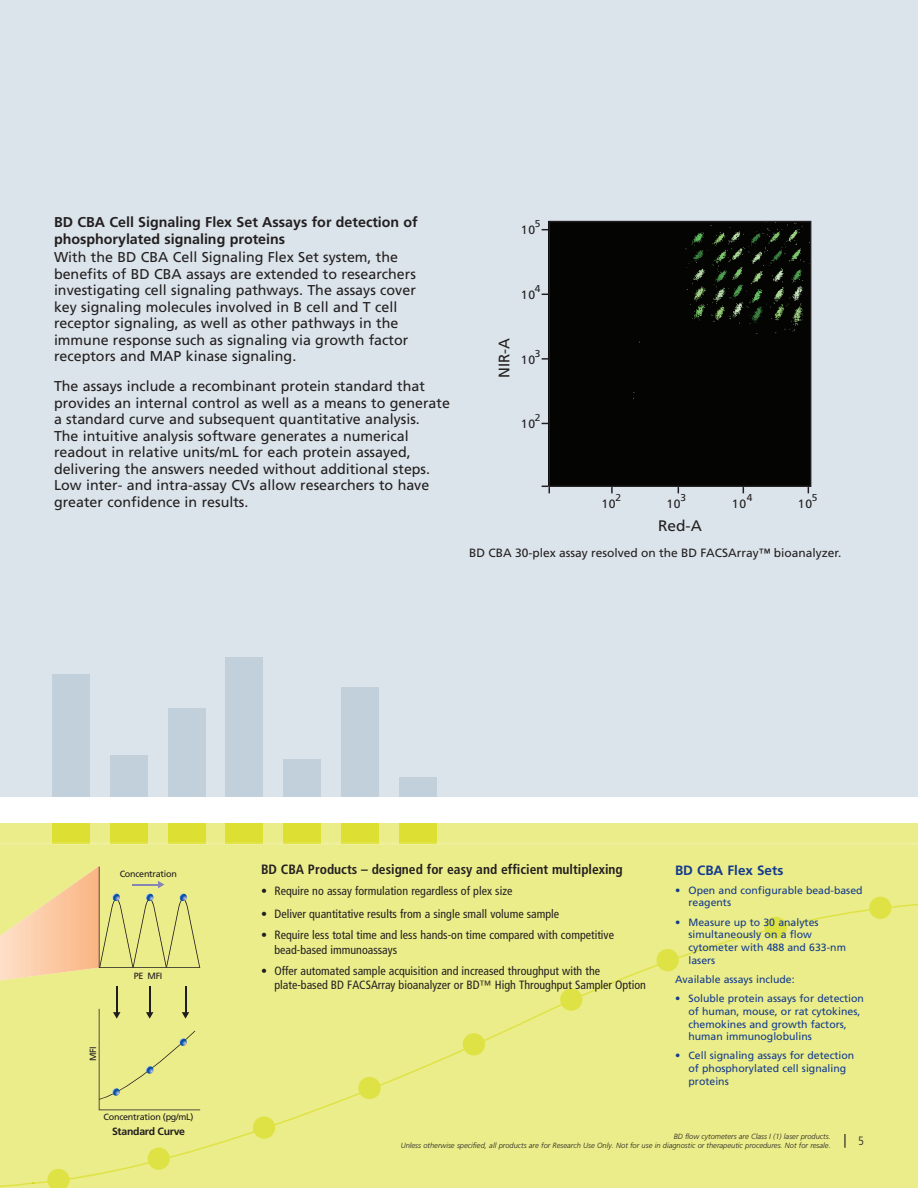
<style>
.page{position:relative;width:918px;height:1188px;background:#fff}
.page>*{position:absolute;margin:0;border:0;box-sizing:border-box;transform-origin:0 0}
.t1{font:15.3px "Frutiger";color:#231f20}
.Page_Numbers{font:14.25px/16.5px "Frutiger";color:#231f20}
.Page_Numbers-2{font:700 14.25px/16.5px "Frutiger";color:#231f20}
.Page_Numbers-3{font:700 condensed 13.5px "Frutiger";color:#231f20}
.Page_Numbers-4{font:700 13.5px "Frutiger";color:#143b8d}
.Page_Numbers-5{font:condensed 12px/14.4px "Frutiger";color:#231f20}
.Legend{font:12px "Frutiger";color:#231f20}
.Page_Numbers-6{font:300 condensed 12px "Frutiger";color:#231f20}
.Page_Numbers-7{font:10.5px/12.6px "Frutiger";color:#143b8d}
.t2{font:700 10.5px "Frutiger";letter-spacing:-.025em;color:#201d1e}
.t3{font:10.05px "Frutiger";color:#231f20}
.t4{font:9px "Frutiger";letter-spacing:-.025em;color:#201d1e}
.t5{font:italic 300 7.5px "Frutiger";color:#231f20}
</style>
<div class="page">
<div style="left:0;top:0;width:918px;height:796px;background:#dbe4ea"></div>
<div style="left:0;top:824px;width:918px;height:364px;background:#ebed8a"></div>
<div style="left:551px;top:223px;width:258px;height:262px;background:#040403"></div>
<svg style="left:611px;top:487px;width:2px;height:6px"></svg>
<svg style="left:542px;top:358px;width:7px;height:2px"></svg>
<svg style="left:542px;top:486px;width:8px;height:7px"></svg>
<div style="left:549px;top:221px;width:262px;height:266px;border:1px solid #231f20"></div>
<svg style="left:399px;top:778px;width:37px;height:64px"></svg>
<svg style="left:341px;top:688px;width:37px;height:154px;fill:#c1d0db"></svg>
<svg style="left:284px;top:760px;width:37px;height:82px"></svg>
<svg style="left:226px;top:658px;width:37px;height:184px;background:#ccd8ce"></svg>
<svg style="left:168px;top:709px;width:37px;height:133px;fill:#c1d0db"></svg>
<svg style="left:110px;top:755px;width:37px;height:87px"></svg>
<svg style="left:52px;top:674px;width:38px;height:168px;fill:#c1d0db"></svg>
<svg style="left:200px;top:904px;width:718px;height:246px"></svg>
<svg style="left:868px;top:896px;width:25px;height:25px"></svg>
<svg style="left:763px;top:916px;width:25px;height:25px"></svg>
<svg style="left:251px;top:1116px;width:26px;height:24px"></svg>
<svg style="left:655px;top:948px;width:25px;height:25px"></svg>
<svg style="left:559px;top:988px;width:25px;height:24px"></svg>
<svg style="left:461px;top:1032px;width:26px;height:25px"></svg>
<svg style="left:357px;top:1076px;width:25px;height:25px"></svg>
<hr style="left:0;top:842px;width:918px;height:3px;background:#231f20">
<svg style="left:0;top:866px;width:200px;height:322px"></svg>
<p class="Page_Numbers-2" style="left:54px;top:214px;width:365px">BD CBA Cell Signaling Flex Set Assays for detection of phosphorylated signaling proteins</p>
<p class="Page_Numbers" style="left:54px;top:249px;width:363px">With the BD CBA Cell Signaling Flex Set system, the benefits of BD CBA assays are extended to researchers investigating cell signaling pathways. The assays cover key signaling molecules involved in B cell and T cell receptor signaling, as well as other pathways in the immune response such as signaling via growth factor receptors and MAP kinase signaling.</p>
<p class="Page_Numbers" style="left:54px;top:378px;width:397px">The assays include a recombinant protein standard that provides an internal control as well as a means to generate a standard curve and subsequent quantitative analysis.<br>The intuitive analysis software generates a numerical readout in relative units/mL for each protein assayed, delivering the answers needed without additional steps.<br>Low inter- and intra-assay CVs allow researchers to have greater confidence in results.</p>
<p class="t3" style="left:535px;top:218px;width:7px">5</p>
<p class="Legend" style="left:521px;top:222px;width:16px">10</p>
<p class="t3" style="left:535px;top:283px;width:7px">4</p>
<p class="Legend" style="left:521px;top:288px;width:16px">10</p>
<p class="t1" style="left:495px;top:378px;width:42px;rotate:-90deg">NIR-A</p>
<p class="t3" style="left:535px;top:347px;width:7px">3</p>
<p class="Legend" style="left:521px;top:353px;width:16px">10</p>
<p class="t3" style="left:535px;top:412px;width:7px">2</p>
<p class="Legend" style="left:521px;top:417px;width:16px">10</p>
<p class="t3" style="left:615px;top:492px;width:7px">2</p>
<p class="Legend" style="left:602px;top:496px;width:16px">10</p>
<p class="t3" style="left:680px;top:492px;width:7px">3</p>
<p class="t3" style="left:747px;top:492px;width:7px">4</p>
<p class="Legend" style="left:667px;top:496px;width:16px">10</p>
<p class="Legend" style="left:732px;top:496px;width:16px">10</p>
<p class="t1" style="left:658px;top:516px;width:45px">Red-A</p>
<p class="t3" style="left:812px;top:492px;width:7px">5</p>
<p class="Legend" style="left:798px;top:496px;width:16px">10</p>
<p class="Legend" style="left:469px;top:546px;width:374px">BD CBA 30-plex assay resolved on the BD FACSArray™ bioanalyzer.</p>
<p class="t4" style="left:120px;top:869px;width:59px">Concentration</p>
<p class="t4" style="left:88px;top:1061px;width:16px;rotate:-90deg">MFI</p>
<p class="t4" style="left:134px;top:970px;width:30px">PE MFI</p>
<p class="t4" style="left:104px;top:1112px;width:92px">Concentration (pg/mL)</p>
<p class="t2" style="left:112px;top:1126px;width:75px">Standard Curve</p>
<p class="Page_Numbers-3" style="left:261px;top:861px;width:363px">BD CBA Products – designed for easy and efficient multiplexing</p>
<p class="Page_Numbers-5" style="left:261px;top:884px;width:253px">• Require no assay formulation regardless of plex size</p>
<p class="Page_Numbers-5" style="left:261px;top:907px;width:300px">• Deliver quantitative results from a single small volume sample</p>
<p class="Page_Numbers-5" style="left:274px;top:928px;width:341px;text-indent:-14px">• Require less total time and less hands-on time compared with competitive bead-based immunoassays</p>
<p class="Page_Numbers-5" style="left:274px;top:964px;width:373px;text-indent:-14px">• Offer automated sample acquisition and increased throughput with the plate-based BD FACSArray bioanalyzer or BD™ High Throughput Sampler Option</p>
<p class="Page_Numbers-4" style="left:675px;top:862px;width:110px">BD CBA Flex Sets</p>
<p class="Page_Numbers-7" style="left:688px;top:884px;width:176px;text-indent:-14px">• Open and configurable bead-based reagents</p>
<p class="Page_Numbers-7" style="left:688px;top:916px;width:159px;text-indent:-14px">• Measure up to 30 analytes simultaneously on a flow cytometer with 488 and 633-nm lasers</p>
<p class="Page_Numbers-7" style="left:675px;top:973px;width:121px">Available assays include:</p>
<p class="Page_Numbers-7" style="left:688px;top:992px;width:177px;text-indent:-14px">• Soluble protein assays for detection of human, mouse, or rat cytokines, chemokines and growth factors, human immunoglobulins</p>
<p class="Page_Numbers-7" style="left:688px;top:1049px;width:167px;text-indent:-14px">• Cell signaling assays for detection of phosphorylated cell signaling proteins</p>
<p class="t5" style="left:674px;top:1132px;width:159px">BD flow cytometers are Class I (1) laser products.</p>
<p class="t5" style="left:401px;top:1141px;width:432px">Unless otherwise specified, all products are for Research Use Only. Not for use in diagnostic or therapeutic procedures. Not for resale.</p>
<p class="Page_Numbers-6" style="left:858px;top:1134px;width:7px">5</p>
</div>
